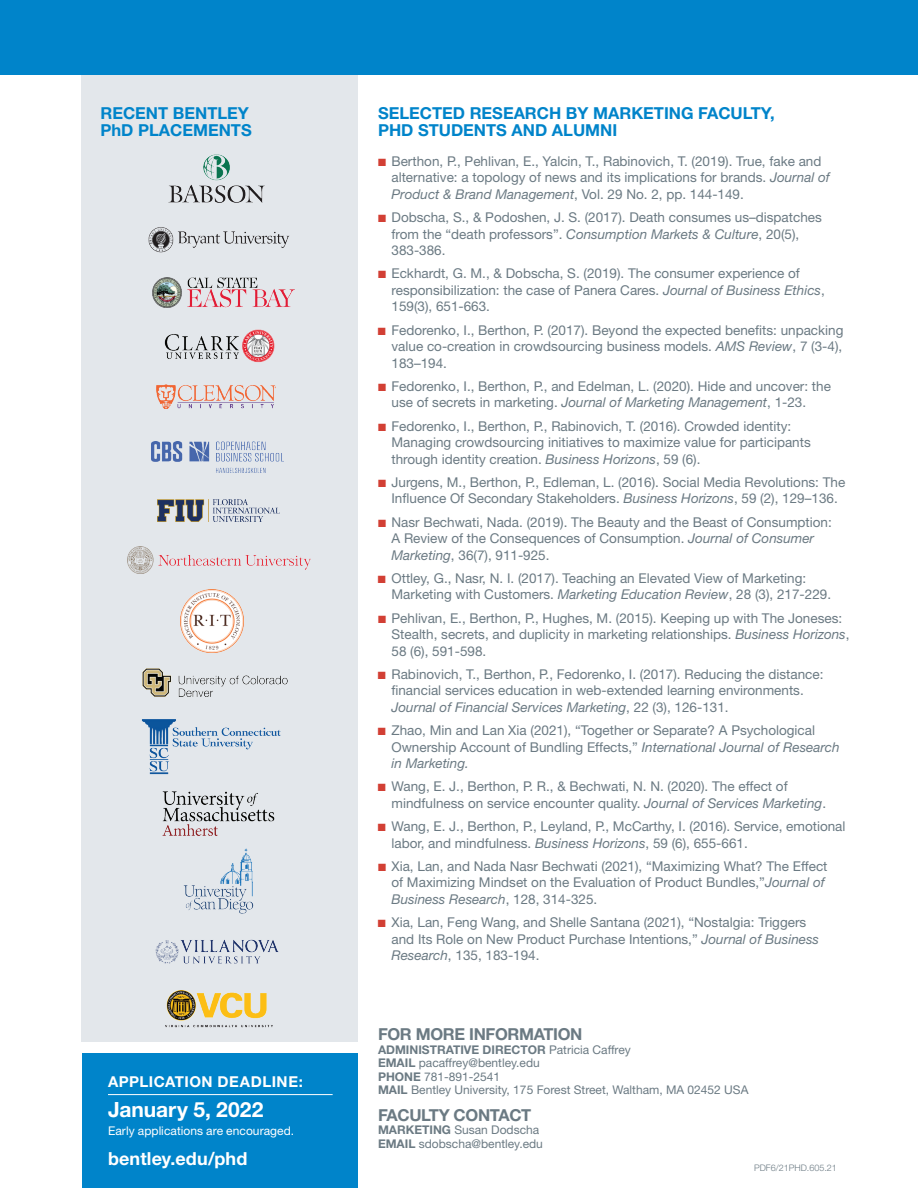
<style>
.page{position:relative;width:918px;height:1188px;background:#fff}
.page>*{position:absolute;margin:0;border:0;box-sizing:border-box;transform-origin:0 0}
.t1{font:700 21px "Helvetica Neue LT Std";color:#fff}
.t2{font:700 18px "Helvetica Neue LT Std";letter-spacing:.01em;color:#fff}
.t3{font:700 16.5px/16.5px "Helvetica Neue LT Std";color:#0084ca}
.t4{font:700 16.5px "Helvetica Neue LT Std";letter-spacing:-.02em;color:#6b7a83}
.t5{font:700 15px "Helvetica Neue LT Std";letter-spacing:.035em;color:#fff}
.t6{font:13.5px/16.5px "Helvetica Neue LT Std";color:#6b7a83}
.t7{font:12px/13.5px "Helvetica Neue LT Std";color:#6b7a83}
.t8{font:12px "Helvetica Neue LT Std";letter-spacing:.005em;color:#fff}
.t9{font:300 9px "Helvetica Neue LT Std";color:#6b7a83}
.s1{color:#d23f34}
.s2{font-style:italic}
.s3{font-weight:700}
</style>
<div class="page">
<div style="left:81px;top:23px;width:277px;height:1019px;background:#e3e7eb"></div>
<div style="left:0;top:0;width:918px;height:74px;background:#0084ca"></div>
<div style="left:82px;top:1053px;width:276px;height:135px;background:#0084ca"></div>
<hr style="left:108px;top:1094px;width:225px;height:1px;background:#fff">
<img style="left:127px;top:547px;width:183px;height:27px">
<img style="left:155px;top:940px;width:124px;height:24px">
<img style="left:165px;top:991px;width:107px;height:37px">
<img style="left:143px;top:668px;width:145px;height:28px">
<img style="left:157px;top:385px;width:118px;height:24px">
<img style="left:152px;top:441px;width:132px;height:31px">
<img style="left:158px;top:500px;width:121px;height:21px">
<img style="left:181px;top:589px;width:63px;height:63px">
<img style="left:149px;top:227px;width:140px;height:26px">
<img style="left:164px;top:329px;width:111px;height:34px">
<img style="left:153px;top:278px;width:142px;height:30px">
<img style="left:169px;top:154px;width:96px;height:48px">
<img style="left:184px;top:848px;width:70px;height:65px">
<img style="left:163px;top:791px;width:112px;height:45px">
<img style="left:142px;top:719px;width:139px;height:56px">
<p class="t3" style="left:100px;top:105px;width:153px">RECENT BENTLEY<br>PhD PLACEMENTS</p>
<p class="t5" style="left:108px;top:1073px;width:196px">APPLICATION DEADLINE:</p>
<h1 class="t1" style="left:108px;top:1096px;width:157px">January 5, 2022</h1>
<p class="t8" style="left:108px;top:1124px;width:188px">Early applications are encouraged.</p>
<h2 class="t2" style="left:108px;top:1148px;width:141px">bentley.edu/phd</h2>
<p class="t3" style="left:378px;top:105px;width:398px">SELECTED RESEARCH BY MARKETING FACULTY,<br>PHD STUDENTS AND ALUMNI</p>
<p class="t6" style="left:392px;top:153px;width:440px;text-indent:-14px"><span class="s1">■</span> Berthon, P., Pehlivan, E., Yalcin, T., Rabinovich, T. (2019). True, fake and alternative: a topology of news and its implications for brands. <span class="s2">Journal of<br>Product &amp; Brand Management</span>, Vol. 29 No. 2, pp. 144-149.</p>
<p class="t6" style="left:392px;top:209px;width:432px;text-indent:-14px"><span class="s1">■</span> Dobscha, S., &amp; Podoshen, J. S. (2017). Death consumes us–dispatches from the “death professors”. <span class="s2">Consumption Markets &amp; Culture</span>, 20(5),<br>383-386.</p>
<p class="t6" style="left:392px;top:265px;width:435px;text-indent:-14px"><span class="s1">■</span> Eckhardt, G. M., &amp; Dobscha, S. (2019). The consumer experience of responsibilization: the case of Panera Cares. <span class="s2">Journal of Business Ethics</span>,<br>159(3), 651-663.</p>
<p class="t6" style="left:392px;top:321px;width:453px;text-align:justify;text-indent:-14px"><span class="s1">■</span> Fedorenko, I., Berthon, P. (2017). Beyond the expected benefits: unpacking value co-creation in crowdsourcing business models. <span class="s2">AMS Review</span>, 7 (3-4), 183–194.</p>
<p class="t6" style="left:392px;top:378px;width:441px;text-indent:-14px"><span class="s1">■</span> Fedorenko, I., Berthon, P., and Edelman, L. (2020). Hide and uncover: the use of secrets in marketing. <span class="s2">Journal of Marketing Management</span>, 1-23.</p>
<p class="t6" style="left:392px;top:417px;width:421px;text-indent:-14px"><span class="s1">■</span> Fedorenko, I., Berthon, P., Rabinovich, T. (2016). Crowded identity:<br>Managing crowdsourcing initiatives to maximize value for participants through identity creation. <span class="s2">Business Horizons</span>, 59 (6).</p>
<p class="t6" style="left:378px;top:474px;width:469px;text-align:center"><span class="s1">■</span> Jurgens, M., Berthon, P., Edleman, L. (2016). Social Media Revolutions: The<br>Influence Of Secondary Stakeholders. <span class="s2">Business Horizons</span>, 59 (2), 129–136.</p>
<p class="t6" style="left:392px;top:513px;width:442px;text-indent:-14px"><span class="s1">■</span> Nasr Bechwati, Nada. (2019). The Beauty and the Beast of Consumption:<br>A Review of the Consequences of Consumption. <span class="s2">Journal of Consumer<br>Marketing</span>, 36(7), 911-925.</p>
<p class="t6" style="left:392px;top:570px;width:441px;text-indent:-14px"><span class="s1">■</span> Ottley, G., Nasr, N. I. (2017). Teaching an Elevated View of Marketing:<br>Marketing with Customers. <span class="s2">Marketing Education Review</span>, 28 (3), 217-229.</p>
<p class="t6" style="left:392px;top:609px;width:460px;text-indent:-14px"><span class="s1">■</span> Pehlivan, E., Berthon, P., Hughes, M. (2015). Keeping up with The Joneses:<br>Stealth, secrets, and duplicity in marketing relationships. <span class="s2">Business Horizons</span>,<br>58 (6), 591-598.</p>
<p class="t6" style="left:392px;top:666px;width:433px;text-indent:-14px"><span class="s1">■</span> Rabinovich, T., Berthon, P., Fedorenko, I. (2017). Reducing the distance: financial services education in web-extended learning environments.<br><span class="s2">Journal of Financial Services Marketing</span>, 22 (3), 126-131.</p>
<p class="t6" style="left:392px;top:722px;width:450px;text-indent:-14px"><span class="s1">■</span> Zhao, Min and Lan Xia (2021), “Together or Separate? A Psychological<br>Ownership Account of Bundling Effects,” <span class="s2">International Journal of Research in Marketing.</span></p>
<p class="t6" style="left:392px;top:778px;width:436px;text-indent:-14px"><span class="s1">■</span> Wang, E. J., Berthon, P. R., &amp; Bechwati, N. N. (2020). The effect of mindfulness on service encounter quality. <span class="s2">Journal of Services Marketing</span>.</p>
<p class="t6" style="left:392px;top:818px;width:456px;text-indent:-14px"><span class="s1">■</span> Wang, E. J., Berthon, P., Leyland, P., McCarthy, I. (2016). Service, emotional labor, and mindfulness. <span class="s2">Business Horizons</span>, 59 (6), 655-661.</p>
<p class="t6" style="left:392px;top:858px;width:438px;text-indent:-14px"><span class="s1">■</span> Xia, Lan, and Nada Nasr Bechwati (2021), “Maximizing What? The Effect of Maximizing Mindset on the Evaluation of Product Bundles,”<span class="s2">Journal of<br>Business Research</span>, 128, 314-325.</p>
<p class="t6" style="left:392px;top:914px;width:429px;text-indent:-14px"><span class="s1">■</span> Xia, Lan, Feng Wang, and Shelle Santana (2021), “Nostalgia: Triggers and Its Role on New Product Purchase Intentions,” <span class="s2">Journal of Business<br>Research</span>, 135, 183-194.</p>
<p class="t4" style="left:378px;top:1024px;width:206px">FOR MORE INFORMATION</p>
<p class="t7" style="left:378px;top:1043px;width:372px"><span class="s3">ADMINISTRATIVE DIRECTOR</span> Patricia Caffrey<br><span class="s3">EMAIL</span> pacaffrey@bentley.edu<br><span class="s3">PHONE</span> 781-891-2541<br><span class="s3">MAIL</span> Bentley University, 175 Forest Street, Waltham, MA 02452 USA</p>
<p class="t4" style="left:378px;top:1104px;width:155px">FACULTY CONTACT</p>
<p class="t7" style="left:378px;top:1123px;width:166px"><span class="s3">MARKETING</span> Susan Dodscha<br><span class="s3">EMAIL</span> sdobscha@bentley.edu</p>
<p class="t9" style="left:754px;top:1162px;width:84px">PDF6/21PHD.605.21</p>
</div>
